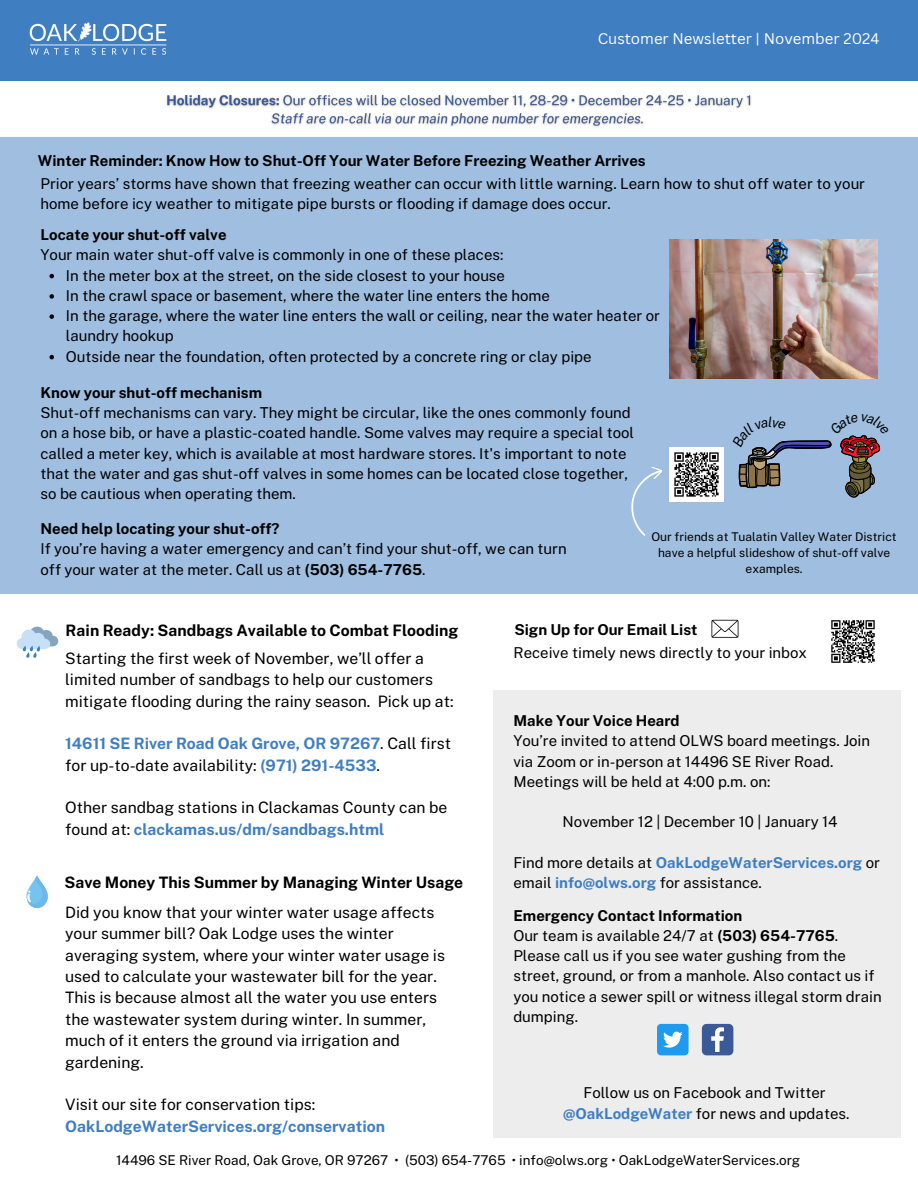
<style>
.page{position:relative;width:918px;height:1188px;background:#fff}
.page>*{position:absolute;margin:0;border:0;box-sizing:border-box;transform-origin:0 0}
.t1{font:15.75px/21.3px "Public Sans";color:#000}
.t2{font:700 15.75px/21.3px "Public Sans";color:#3f7ec1}
.t3{font:700 15.75px "Public Sans";color:#000}
.t4{font:15px/20.2px "Public Sans";color:#000}
.t5{font:700 15px "Public Sans";color:#000}
.t6{font:15px "Canva Sans";color:#fefefe}
.t7{font:italic 13.8px "Public Sans";color:#000}
.t8{font:13.5px "Public Sans";color:#000}
.t9{font:12px/16px "Public Sans";color:#000;text-align:center}
.s1{font-weight:700}
.s2{font-weight:400;color:#000}
.s3{font-weight:700;color:#3f7ec1}
</style>
<div class="page">
<div style="left:493px;top:690px;width:408px;height:448px;background:#ededed"></div>
<svg style="left:702px;top:1024px;width:31px;height:31px"></svg>
<div style="left:657px;top:1024px;width:32px;height:31px;background:#1d9bf0;border-radius:4px"></div>
<svg style="left:663px;top:1032px;width:20px;height:16px"></svg>
<div style="left:0;top:138px;width:918px;height:456px;background:#9fbee0"></div>
<div style="left:0;top:0;width:918px;height:80px;background:#3f7ec1"></div>
<img style="left:29px;top:22px;width:138px;height:33px">
<img style="left:670px;top:240px;width:208px;height:138px">
<svg style="left:17px;top:627px;width:41px;height:31px"></svg>
<svg style="left:26px;top:875px;width:22px;height:33px"></svg>
<svg style="left:711px;top:620px;width:27px;height:18px"></svg>
<img style="left:831px;top:620px;width:44px;height:43px">
<img style="left:670px;top:448px;width:54px;height:54px">
<svg style="left:631px;top:467px;width:32px;height:69px"></svg>
<svg style="left:49px;top:274px;width:5px;height:4px"></svg>
<svg style="left:49px;top:294px;width:5px;height:5px"></svg>
<svg style="left:49px;top:314px;width:5px;height:5px"></svg>
<svg style="left:49px;top:355px;width:5px;height:4px"></svg>
<img style="left:166px;top:95px;width:585px;height:32px">
<svg style="left:738px;top:435px;width:143px;height:63px"></svg>
<h2 class="t6" style="left:598px;top:28px;width:283px">Customer Newsletter | November 2024</h2>
<h2 class="t5" style="left:38px;top:152px;width:610px">Winter Reminder: Know How to Shut-Off Your Water Before Freezing Weather Arrives</h2>
<p class="t4" style="left:40px;top:174px;width:826px">Prior years’ storms have shown that freezing weather can occur with little warning. Learn how to shut off water to your home before icy weather to mitigate pipe bursts or flooding if damage does occur.</p>
<p class="t4" style="left:40px;top:225px;width:464px"><span class="s1">Locate your shut-off valve<br></span>Your main water shut-off valve is commonly in one of these places:</p>
<h1 class="t4" style="left:66px;top:265px;width:441px">In the meter box at the street, on the side closest to your house</h1>
<h2 class="t4" style="left:66px;top:285px;width:486px">In the crawl space or basement, where the water line enters the home</h2>
<h2 class="t4" style="left:66px;top:306px;width:596px">In the garage, where the water line enters the wall or ceiling, near the water heater or laundry hookup</h2>
<h2 class="t4" style="left:66px;top:346px;width:527px">Outside near the foundation, often protected by a concrete ring or clay pipe</h2>
<p class="t4" style="left:40px;top:382px;width:595px"><span class="s1">Know your shut-off mechanism<br></span>Shut-off mechanisms can vary. They might be circular, like the ones commonly found on a hose bib, or have a plastic-coated handle. Some valves may require a special tool called a meter key, which is available at most hardware stores. It's important to note that the water and gas shut-off valves in some homes can be located close together, so be cautious when operating them.</p>
<p class="t7" style="left:768px;top:414px;width:6px">l</p>
<p class="t5" style="left:40px;top:520px;width:241px">Need help locating your shut-off?</p>
<p class="t4" style="left:40px;top:539px;width:528px">If you’re having a water emergency and can’t find your shut-off, we can turn off your water at the meter. Call us at <span class="s1">(503) 654-7765</span>.</p>
<p class="t9" style="left:651px;top:528px;width:247px">Our friends at Tualatin Valley Water District have a helpful slideshow of shut-off valve examples.</p>
<p class="t3" style="left:66px;top:621px;width:394px">Rain Ready: Sandbags Available to Combat Flooding</p>
<h3 class="t1" style="left:65px;top:647px;width:390px">Starting the first week of November, we’ll offer a limited number of sandbags to help our customers mitigate flooding during the rainy season. Pick up at:</h3>
<h3 class="t2" style="left:65px;top:733px;width:388px">14611 SE River Road Oak Grove, OR 97267<span class="s2">. Call first for up-to-date availability:</span> (971) 291-4533<span class="s2">.</span></h3>
<p class="t1" style="left:65px;top:797px;width:384px">Other sandbag stations in Clackamas County can be found at: <span class="s3">clackamas.us/dm/sandbags.html</span></p>
<p class="t3" style="left:64px;top:874px;width:400px">Save Money This Summer by Managing Winter Usage</p>
<p class="t1" style="left:65px;top:902px;width:381px">Did you know that your winter water usage affects your summer bill? Oak Lodge uses the winter averaging system, where your winter water usage is used to calculate your wastewater bill for the year.<br>This is because almost all the water you use enters the wastewater system during winter. In summer, much of it enters the ground via irrigation and gardening.</p>
<p class="t2" style="left:65px;top:1094px;width:321px"><span class="s2">Visit our site for conservation tips:<br></span>OakLodgeWaterServices.org/conservation</p>
<p class="t5" style="left:514px;top:621px;width:185px">Sign Up for Our Email List</p>
<p class="t4" style="left:514px;top:643px;width:295px">Receive timely news directly to your inbox</p>
<p class="t4" style="left:513px;top:710px;width:358px"><span class="s1">Make Your Voice Heard<br></span>You’re invited to attend OLWS board meetings. Join via Zoom or in-person at 14496 SE River Road.<br>Meetings will be held at 4:00 p.m. on:</p>
<p class="t4" style="left:563px;top:812px;width:277px">November 12 | December 10 | January 14</p>
<p class="t4" style="left:513px;top:852px;width:368px">Find more details at <span class="s3">OakLodgeWaterServices.org</span> or email <span class="s3">info@olws.org</span> for assistance.</p>
<h2 class="t4" style="left:513px;top:905px;width:370px"><span class="s1">Emergency Contact Information<br></span>Our team is available 24/7 at <span class="s1">(503) 654-7765</span>.<br>Please call us if you see water gushing from the street, ground, or from a manhole. Also contact us if you notice a sewer spill or witness illegal storm drain dumping.</h2>
<p class="t4" style="left:563px;top:1083px;width:288px;text-align:center">Follow us on Facebook and Twitter <span class="s3">@OakLodgeWater</span> for news and updates.</p>
<p class="t8" style="left:116px;top:1153px;width:686px">14496 SE River Road, Oak Grove, OR 97267 • (503) 654-7765 • info@olws.org • OakLodgeWaterServices.org</p>
</div>
